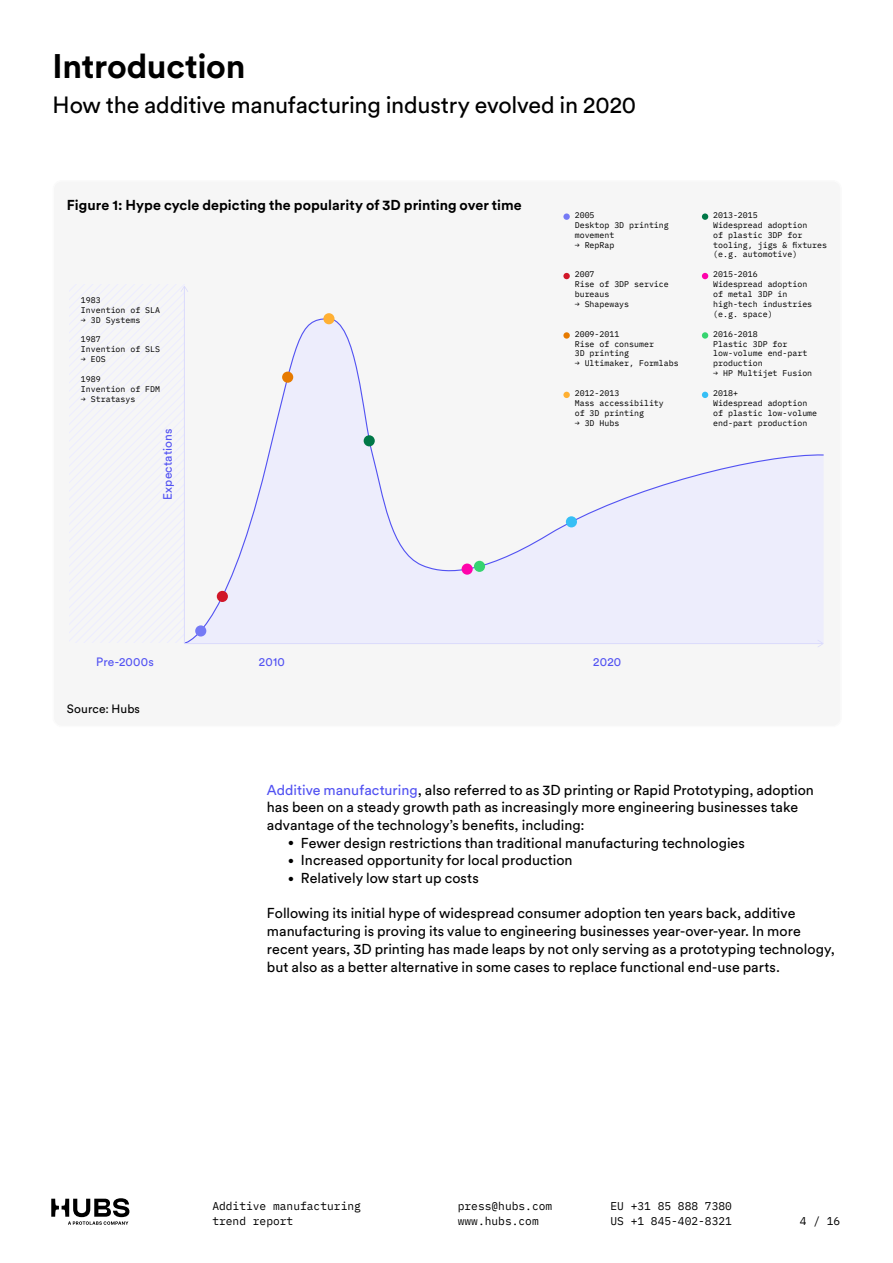
<style>
.page{position:relative;width:893px;height:1263px;background:#fff}
.page>*{position:absolute;margin:0;border:0;box-sizing:border-box;transform-origin:0 0}
.t1{font:700 33.75px "Circular Std";letter-spacing:-.01em;color:#000}
.t2{font:23.25px "Circular Std";letter-spacing:-.01em;color:#000}
.t3{font:14.25px/17.7px "Circular Std";color:#000}
.t4{font:700 14.25px "Circular Std";letter-spacing:.005em;color:#000}
.t5{font:12px "Circular Std";letter-spacing:.015em;color:#5252f2}
.t6{font:12px "Circular Std";letter-spacing:.01em;color:#000}
.t7{font:11.25px/15px "IBM Plex Mono";color:#000}
.t8{font:8.25px/9.9px "IBM Plex Mono";color:#000}
.s1{color:#5252f2}
.s2{font-size:10.5px}
</style>
<div class="page">
<svg style="left:51px;top:1198px;width:78px;height:27px"></svg>
<div style="left:53px;top:181px;width:788px;height:545px;background:#f6f6f6;border-radius:9px"></div>
<svg style="left:188px;top:318px;width:636px;height:325px"></svg>
<svg style="left:181px;top:286px;width:7px;height:357px"></svg>
<div style="left:474px;top:561px;width:11px;height:11px;background:#36d470;border-radius:50%"></div>
<hr style="left:184px;top:643px;width:639px;height:1px;background:#dbdbfc">
<svg style="left:817px;top:640px;width:7px;height:7px"></svg>
<div style="left:195px;top:625px;width:11px;height:11px;background:#757af5;border-radius:50%"></div>
<div style="left:217px;top:591px;width:11px;height:11px;background:#d11729;border-radius:50%"></div>
<div style="left:282px;top:372px;width:11px;height:11px;background:#e67a00;border-radius:50%"></div>
<div style="left:323px;top:313px;width:11px;height:11px;background:#ffb033;border-radius:50%"></div>
<div style="left:364px;top:435px;width:11px;height:11px;background:#007847;border-radius:50%"></div>
<div style="left:462px;top:563px;width:11px;height:12px;background:#ff03ab;border-radius:50%"></div>
<div style="left:566px;top:516px;width:11px;height:11px;background:#36bff5;border-radius:50%"></div>
<div style="left:563px;top:213px;width:7px;height:7px;background:#757af5;border-radius:50%"></div>
<div style="left:563px;top:273px;width:7px;height:6px;background:#d11729;border-radius:50%"></div>
<svg style="left:563px;top:332px;width:7px;height:7px"></svg>
<div style="left:563px;top:392px;width:7px;height:6px;background:#ffb033;border-radius:50%"></div>
<div style="left:702px;top:213px;width:6px;height:7px;background:#007847;border-radius:50%"></div>
<svg style="left:702px;top:273px;width:6px;height:6px"></svg>
<div style="left:702px;top:332px;width:6px;height:7px;background:#36d470;border-radius:50%"></div>
<svg style="left:702px;top:392px;width:6px;height:6px"></svg>
<h1 class="t1" style="left:53px;top:44px;width:194px">Introduction</h1>
<h2 class="t2" style="left:53px;top:91px;width:585px">How the additive manufacturing industry evolved in 2020</h2>
<p class="t4" style="left:67px;top:196px;width:456px">Figure 1: Hype cycle depicting the popularity of 3D printing over time</p>
<p class="t8" style="left:81px;top:294px;width:81px">1983<br>Invention of SLA</p>
<p class="t8" style="left:81px;top:314px;width:61px">→ 3D Systems</p>
<p class="t8" style="left:81px;top:334px;width:81px">1987<br>Invention of SLS</p>
<p class="t8" style="left:81px;top:354px;width:26px">→ EOS</p>
<p class="t8" style="left:81px;top:373px;width:81px">1989<br>Invention of FDM</p>
<p class="t8" style="left:81px;top:393px;width:56px">→ Stratasys</p>
<p class="t5" style="left:160px;top:500px;width:73px;rotate:-90deg">Expectations</p>
<p class="t8" style="left:575px;top:209px;width:96px">2005<br>Desktop 3D printing movement</p>
<p class="t8" style="left:575px;top:239px;width:41px">→ RepRap</p>
<p class="t8" style="left:575px;top:269px;width:96px">2007<br>Rise of 3DP service bureaus</p>
<p class="t8" style="left:575px;top:298px;width:56px">→ Shapeways</p>
<p class="t8" style="left:575px;top:328px;width:81px">2009-2011<br>Rise of consumer<br>3D printing</p>
<p class="t8" style="left:575px;top:358px;width:105px">→ Ultimaker, Formlabs</p>
<p class="t8" style="left:575px;top:387px;width:91px">2012-2013<br>Mass accessibility of 3D printing</p>
<p class="t8" style="left:575px;top:417px;width:46px">→ 3D Hubs</p>
<p class="t8" style="left:713px;top:209px;width:115px">2013-2015<br>Widespread adoption<br>of plastic 3DP for tooling, jigs &amp; fixtures (e.g. automotive)</p>
<p class="t8" style="left:713px;top:269px;width:101px">2015-2016<br>Widespread adoption of metal 3DP in high-tech industries (e.g. space)</p>
<p class="t8" style="left:713px;top:328px;width:96px">2016-2018<br>Plastic 3DP for low-volume end-part production</p>
<p class="t8" style="left:713px;top:368px;width:101px">→ HP Multijet Fusion</p>
<p class="t8" style="left:713px;top:387px;width:105px">2018+<br>Widespread adoption of plastic low-volume end-part production</p>
<p class="t5" style="left:96px;top:654px;width:59px">Pre-2000s</p>
<p class="t5" style="left:259px;top:654px;width:28px">2010</p>
<p class="t5" style="left:593px;top:654px;width:30px">2020</p>
<p class="t6" style="left:67px;top:701px;width:75px">Source: Hubs</p>
<p class="t3" style="left:267px;top:780px;width:548px"><span class="s1">Additive manufacturing</span>, also referred to as 3D printing or Rapid Prototyping, adoption has been on a steady growth path as increasingly more engineering businesses take advantage of the technology’s benefits, including:</p>
<p class="t3" style="left:288px;top:834px;width:458px"><span class="s2">•</span> Fewer design restrictions than traditional manufacturing technologies</p>
<p class="t3" style="left:288px;top:851px;width:286px"><span class="s2">•</span> Increased opportunity for local production</p>
<p class="t3" style="left:288px;top:869px;width:192px"><span class="s2">•</span> Relatively low start up costs</p>
<p class="t3" style="left:267px;top:904px;width:569px">Following its initial hype of widespread consumer adoption ten years back, additive manufacturing is proving its value to engineering businesses year-over-year. In more recent years, 3D printing has made leaps by not only serving as a prototyping technology, but also as a better alternative in some cases to replace functional end-use parts.</p>
<p class="t7" style="left:458px;top:1197px;width:96px">press@hubs.com www.hubs.com</p>
<p class="t7" style="left:212px;top:1197px;width:150px">Additive manufacturing trend report</p>
<p class="t7" style="left:610px;top:1197px;width:123px">EU +31 85 888 7380<br>US +1 845-402-8321</p>
<p class="t7" style="left:800px;top:1212px;width:42px">4 / 16</p>
</div>
